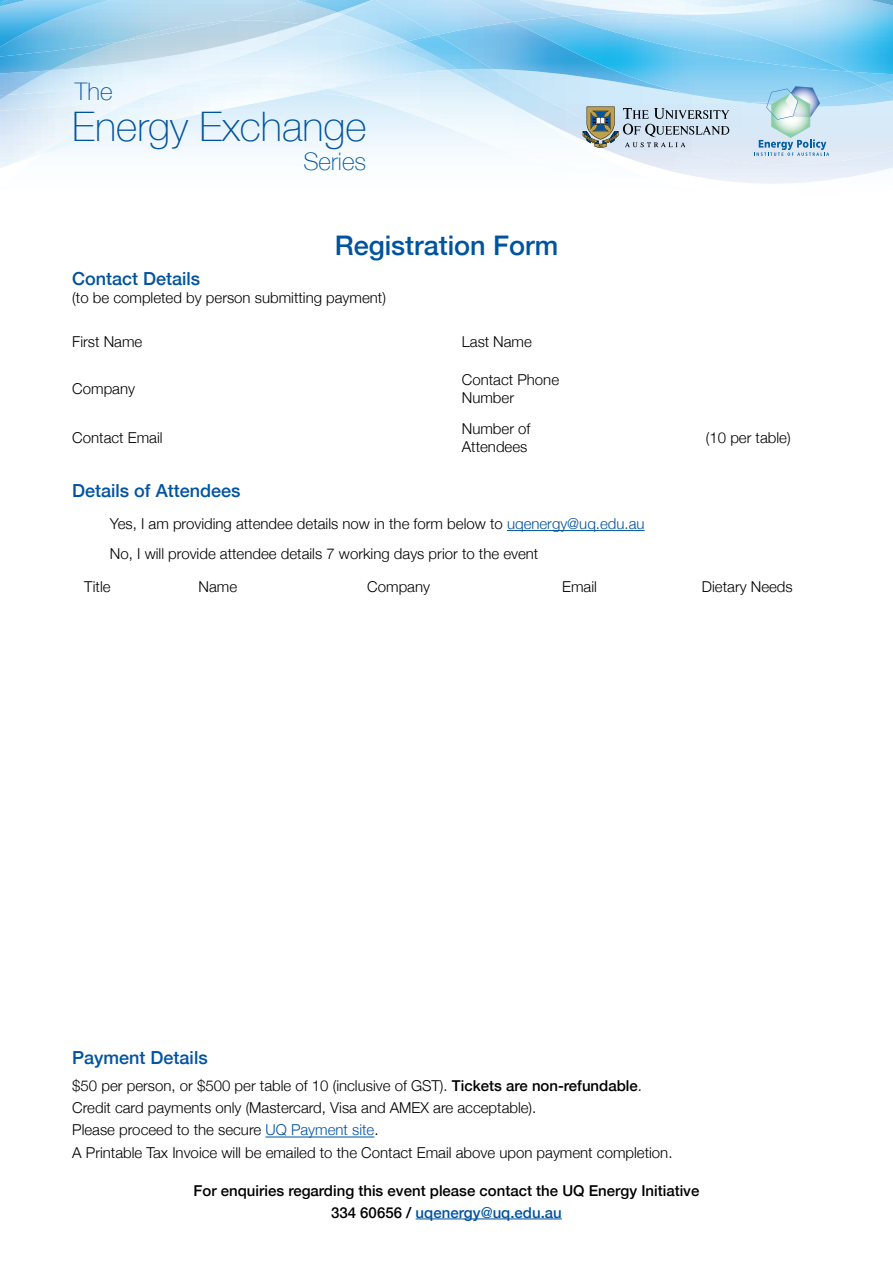
<style>
.page{position:relative;width:893px;height:1263px;background:#fff}
.page>*{position:absolute;margin:0;border:0;box-sizing:border-box;transform-origin:0 0}
.t1{font:100 40.65px "Helvetica Neue";color:#00539f}
.t2{font:500 27px "Helvetica Neue";color:#00539f}
.t3{font:100 24.15px "Helvetica Neue";color:#00539f}
.t4{font:500 18px "Helvetica Neue";color:#00539f}
.t5{font:300 15px/22.2px "Helvetica Neue";color:#000}
.t6{font:500 15px/22.2px "Helvetica Neue";color:#000;text-align:center}
.s1{color:#00539f}
.s2{font-weight:500}
</style>
<div class="page">
<hr style="left:507px;top:530px;width:138px;height:1px;background:#00539f">
<hr style="left:265px;top:1136px;width:109px;height:1px;background:#00539f">
<hr style="left:416px;top:1218px;width:146px;height:1px;background:#00539f">
<svg style="left:0;top:0;width:893px;height:184px"></svg>
<h3 class="t3" style="left:75px;top:73px;width:39px">The</h3>
<h1 class="t1" style="left:72px;top:96px;width:296px">Energy Exchange</h1>
<h3 class="t3" style="left:303px;top:143px;width:64px">Series</h3>
<h2 class="t2" style="left:335px;top:224px;width:225px">Registration Form</h2>
<p class="t4" style="left:72px;top:264px;width:130px">Contact Details</p>
<p class="t5" style="left:72px;top:286px;width:315px">(to be completed by person submitting payment)</p>
<p class="t5" style="left:72px;top:329px;width:72px">First Name</p>
<p class="t5" style="left:462px;top:329px;width:72px">Last Name</p>
<p class="t5" style="left:72px;top:376px;width:64px">Company</p>
<p class="t5" style="left:462px;top:370px;width:99px;line-height:18px">Contact Phone<br>Number</p>
<p class="t5" style="left:72px;top:425px;width:92px">Contact Email</p>
<p class="t5" style="left:462px;top:418px;width:70px;line-height:18px">Number of<br>Attendees</p>
<p class="t5" style="left:706px;top:425px;width:86px">(10 per table)</p>
<p class="t4" style="left:72px;top:476px;width:170px">Details of Attendees</p>
<p class="t5" style="left:110px;top:511px;width:536px">Yes, I am providing attendee details now in the form below to <span class="s1">uqenergy@uq.edu.au</span></p>
<p class="t5" style="left:110px;top:542px;width:430px">No, I will provide attendee details 7 working days prior to the event</p>
<p class="t5" style="left:84px;top:575px;width:28px">Title</p>
<p class="t5" style="left:198px;top:575px;width:40px">Name</p>
<p class="t5" style="left:367px;top:575px;width:64px">Company</p>
<p class="t5" style="left:562px;top:575px;width:36px">Email</p>
<p class="t5" style="left:702px;top:575px;width:92px">Dietary Needs</p>
<p class="t4" style="left:72px;top:1043px;width:137px">Payment Details</p>
<p class="t5" style="left:72px;top:1073px;width:602px">$50 per person, or $500 per table of 10 (inclusive of GST). <span class="s2">Tickets are non-refundable</span>.<br>Credit card payments only (Mastercard, Visa and AMEX are acceptable).<br>Please proceed to the secure <span class="s1">UQ Payment site</span>.<br>A Printable Tax Invoice will be emailed to the Contact Email above upon payment completion.</p>
<p class="t6" style="left:194px;top:1178px;width:507px">For enquiries regarding this event please contact the UQ Energy Initiative<br>334 60656 / <span class="s1">uqenergy@uq.edu.au</span></p>
</div>
